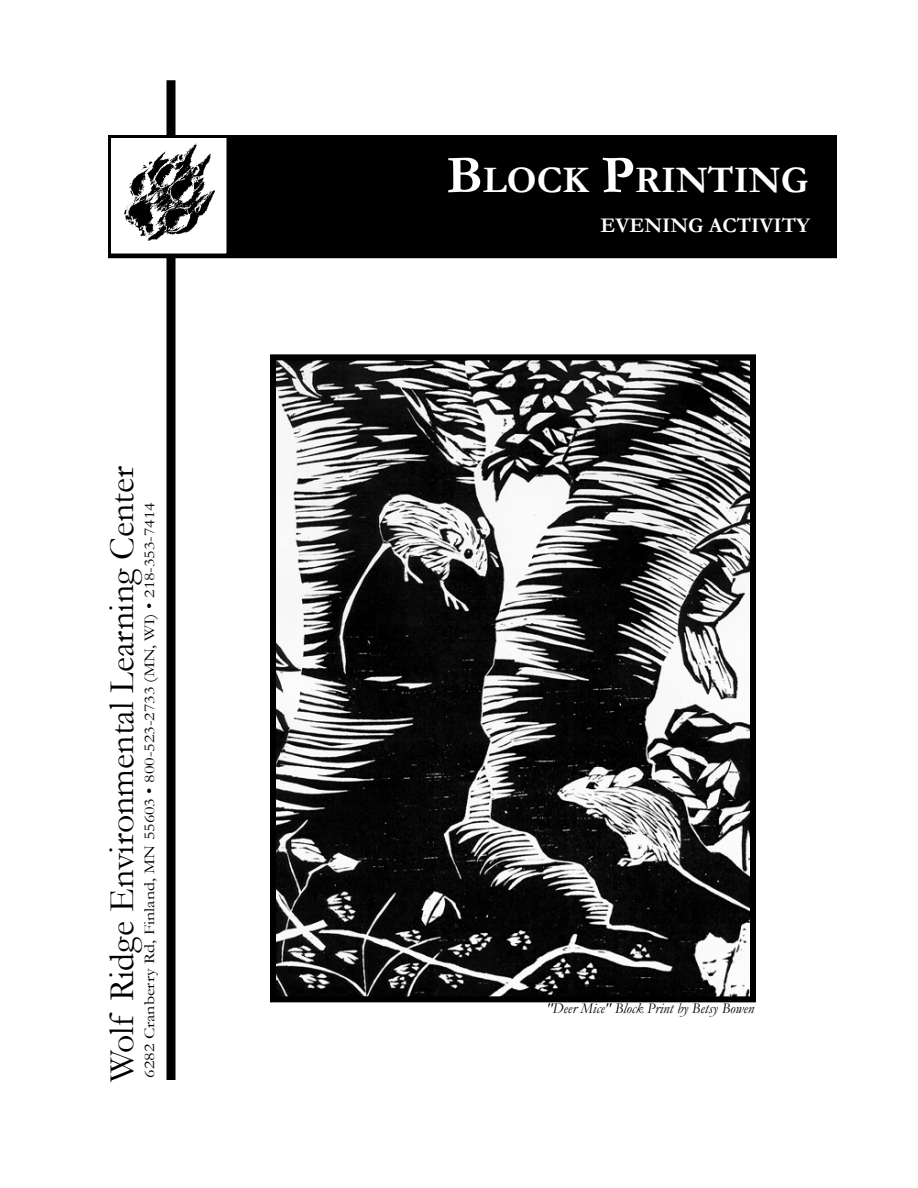
<style>
.page{position:relative;width:918px;height:1188px;background:#fff}
.page>*{position:absolute;margin:0;border:0;box-sizing:border-box;transform-origin:0 0}
.t1{font:700 37.8px "Garamond";color:#fff}
.t2{font:36px "Garamond";color:#000}
.t3{font:700 21px "Garamond";color:#fff}
.t4{font:15px "Garamond";color:#000;scale:1.2 1}
.t5{font:italic 15px "Garamond";color:#000}
.s1{font-size:54px}
</style>
<div class="page">
<img style="left:277px;top:361px;width:472px;height:634px">
<div style="left:166px;top:80px;width:10px;height:1000px;background:#000"></div>
<div style="left:111px;top:138px;width:723px;height:117px;background:#000"></div>
<div style="left:108px;top:135px;width:729px;height:123px;border:6px solid #000"></div>
<div style="left:110px;top:136px;width:118px;height:119px;background:#fff"></div>
<div style="left:108px;top:135px;width:122px;height:121px;border:3px solid #000"></div>
<img style="left:124px;top:143px;width:90px;height:98px">
<div style="left:270px;top:354px;width:486px;height:648px;border:6px solid #000"></div>
<h2 class="t2" style="left:100px;top:1082px;width:617px;rotate:-90deg">Wolf Ridge Environmental Learning Center</h2>
<p class="t4" style="left:141px;top:1078px;width:481px;rotate:-90deg">6282 Cranberry Rd, Finland, MN 55603 • 800-523-2733 (MN, WI) • 218-353-7414</p>
<h1 class="t1" style="left:446px;top:158px;width:364px"><span class="s1">B</span>LOCK <span class="s1">P</span>RINTING</h1>
<h3 class="t3" style="left:601px;top:213px;width:211px">EVENING ACTIVITY</h3>
<p class="t5" style="left:546px;top:999px;width:209px">"Deer Mice" Block Print by Betsy Bowen</p>
</div>
